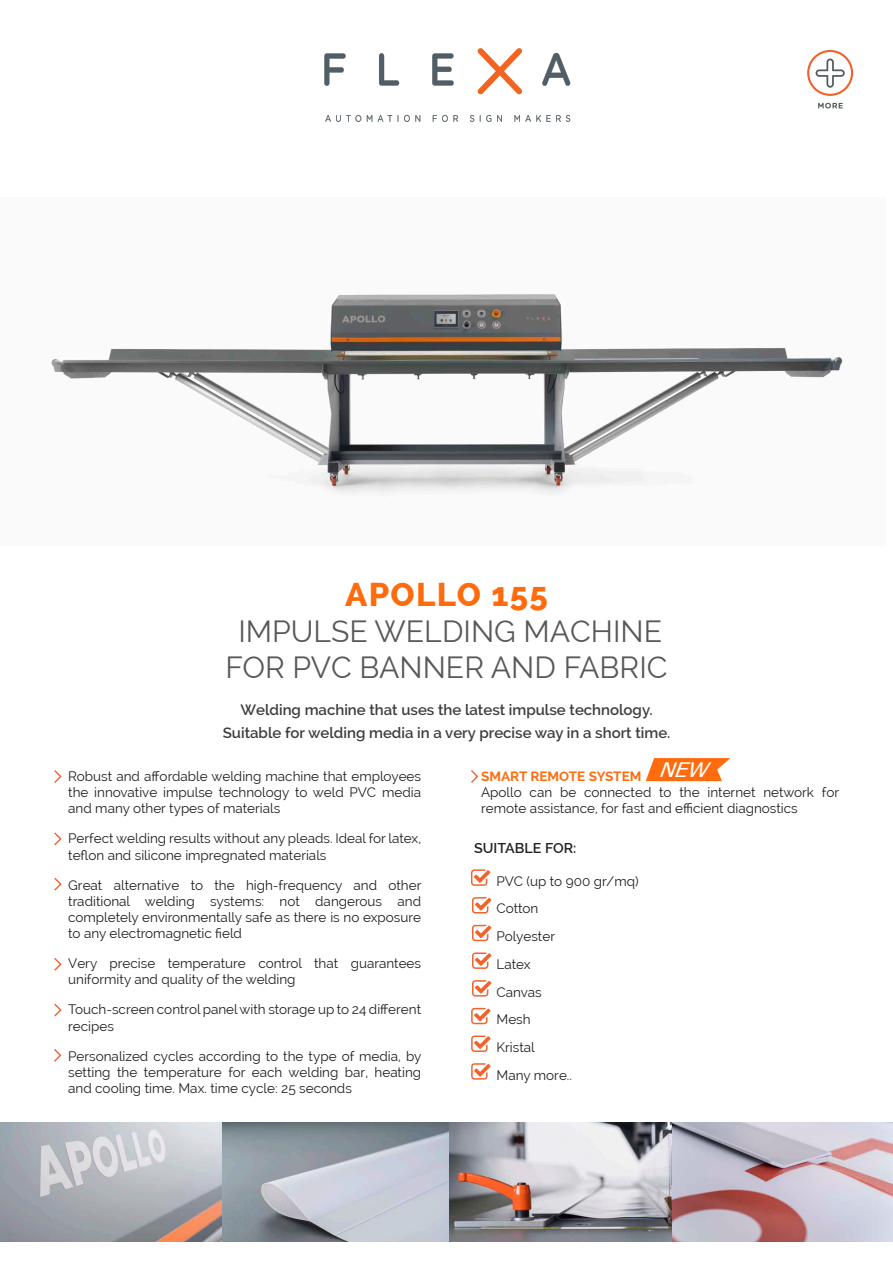
<style>
.page{position:relative;width:893px;height:1263px;background:#fff}
.page>*{position:absolute;margin:0;border:0;box-sizing:border-box;transform-origin:0 0}
.t1{font:800 33px "Raleway";letter-spacing:.04em;color:#ff6b0d}
.t2{font:30px "Raleway";color:#57585a}
.t3{font:italic 19.95px "Tahoma";color:#fff;scale:1.13 1}
.t4{font:600 15px "Raleway";color:#3e3e3f}
.t5{font:600 14.25px "Raleway";color:#231f20}
.t6{font:13.5px/16.2px "Raleway";color:#231f20}
.t7{font:700 13.5px "Raleway";color:#ff6b0d}
</style>
<div class="page">
<img style="left:50px;top:294px;width:793px;height:200px">
<img style="left:0;top:1122px;width:893px;height:120px">
<svg style="left:818px;top:103px;width:25px;height:6px"></svg>
<svg style="left:807px;top:50px;width:46px;height:46px"></svg>
<svg style="left:324px;top:53px;width:22px;height:33px"></svg>
<svg style="left:379px;top:53px;width:20px;height:33px"></svg>
<svg style="left:432px;top:53px;width:22px;height:33px"></svg>
<svg style="left:542px;top:53px;width:28px;height:33px"></svg>
<svg style="left:477px;top:48px;width:45px;height:46px"></svg>
<svg style="left:325px;top:115px;width:36px;height:7px"></svg>
<svg style="left:367px;top:115px;width:5px;height:7px"></svg>
<svg style="left:378px;top:115px;width:14px;height:7px"></svg>
<svg style="left:398px;top:115px;width:22px;height:7px"></svg>
<svg style="left:433px;top:115px;width:25px;height:7px"></svg>
<svg style="left:470px;top:115px;width:4px;height:7px"></svg>
<svg style="left:480px;top:115px;width:11px;height:7px"></svg>
<svg style="left:497px;top:115px;width:5px;height:7px"></svg>
<svg style="left:514px;top:115px;width:56px;height:7px"></svg>
<svg style="left:54px;top:770px;width:8px;height:13px"></svg>
<svg style="left:54px;top:832px;width:8px;height:13px"></svg>
<svg style="left:54px;top:878px;width:8px;height:12px"></svg>
<svg style="left:54px;top:958px;width:8px;height:13px"></svg>
<svg style="left:54px;top:1003px;width:8px;height:13px"></svg>
<svg style="left:54px;top:1049px;width:7px;height:13px"></svg>
<svg style="left:471px;top:869px;width:19px;height:17px"></svg>
<svg style="left:472px;top:897px;width:19px;height:16px"></svg>
<svg style="left:472px;top:925px;width:19px;height:16px"></svg>
<svg style="left:472px;top:952px;width:19px;height:17px"></svg>
<svg style="left:472px;top:980px;width:19px;height:16px"></svg>
<svg style="left:471px;top:1008px;width:20px;height:16px"></svg>
<svg style="left:471px;top:1035px;width:20px;height:17px"></svg>
<svg style="left:471px;top:1063px;width:20px;height:16px"></svg>
<svg style="left:471px;top:770px;width:7px;height:13px"></svg>
<svg style="left:646px;top:758px;width:84px;height:23px;background:#ff8030"></svg>
<p class="t1" style="left:345px;top:576px;width:204px">APOLLO 155</p>
<p class="t2" style="left:238px;top:614px;width:425px">IMPULSE WELDING MACHINE</p>
<p class="t2" style="left:225px;top:650px;width:444px">FOR PVC BANNER AND FABRIC</p>
<p class="t4" style="left:240px;top:701px;width:414px">Welding machine that uses the latest impulse technology.</p>
<p class="t4" style="left:223px;top:724px;width:449px">Suitable for welding media in a very precise way in a short time.</p>
<p class="t6" style="left:68px;top:768px;width:354px;text-align:justify">Robust and affordable welding machine that employees the innovative impulse technology to weld PVC media and many other types of materials</p>
<p class="t6" style="left:68px;top:830px;width:354px">Perfect welding results without any pleads. Ideal for latex, teflon and silicone impregnated materials</p>
<p class="t6" style="left:68px;top:877px;width:355px;text-align:justify">Great alternative to the high-frequency and other traditional welding systems: not dangerous and completely environmentally safe as there is no exposure to any electromagnetic field</p>
<p class="t6" style="left:68px;top:955px;width:354px">Very precise temperature control that guarantees uniformity and quality of the welding</p>
<p class="t6" style="left:68px;top:1001px;width:354px">Touch-screen control panel with storage up to 24 different recipes</p>
<p class="t6" style="left:68px;top:1048px;width:355px;text-align:justify">Personalized cycles according to the type of media, by setting the temperature for each welding bar, heating and cooling time. Max. time cycle: 25 seconds</p>
<h3 class="t3" style="left:658px;top:756px;width:52px">NEW</h3>
<p class="t7" style="left:481px;top:768px;width:162px">SMART REMOTE SYSTEM</p>
<p class="t6" style="left:481px;top:784px;width:360px">Apollo can be connected to the internet network for remote assistance, for fast and efficient diagnostics</p>
<p class="t5" style="left:474px;top:840px;width:104px">SUITABLE FOR:</p>
<p class="t6" style="left:496px;top:873px;width:144px">PVC (up to 900 gr/mq)</p>
<p class="t6" style="left:496px;top:900px;width:43px">Cotton</p>
<p class="t6" style="left:496px;top:928px;width:60px">Polyester</p>
<p class="t6" style="left:496px;top:956px;width:36px">Latex</p>
<p class="t6" style="left:496px;top:984px;width:47px">Canvas</p>
<p class="t6" style="left:496px;top:1011px;width:36px">Mesh</p>
<p class="t6" style="left:496px;top:1039px;width:40px">Kristal</p>
<p class="t6" style="left:496px;top:1067px;width:77px">Many more..</p>
</div>
